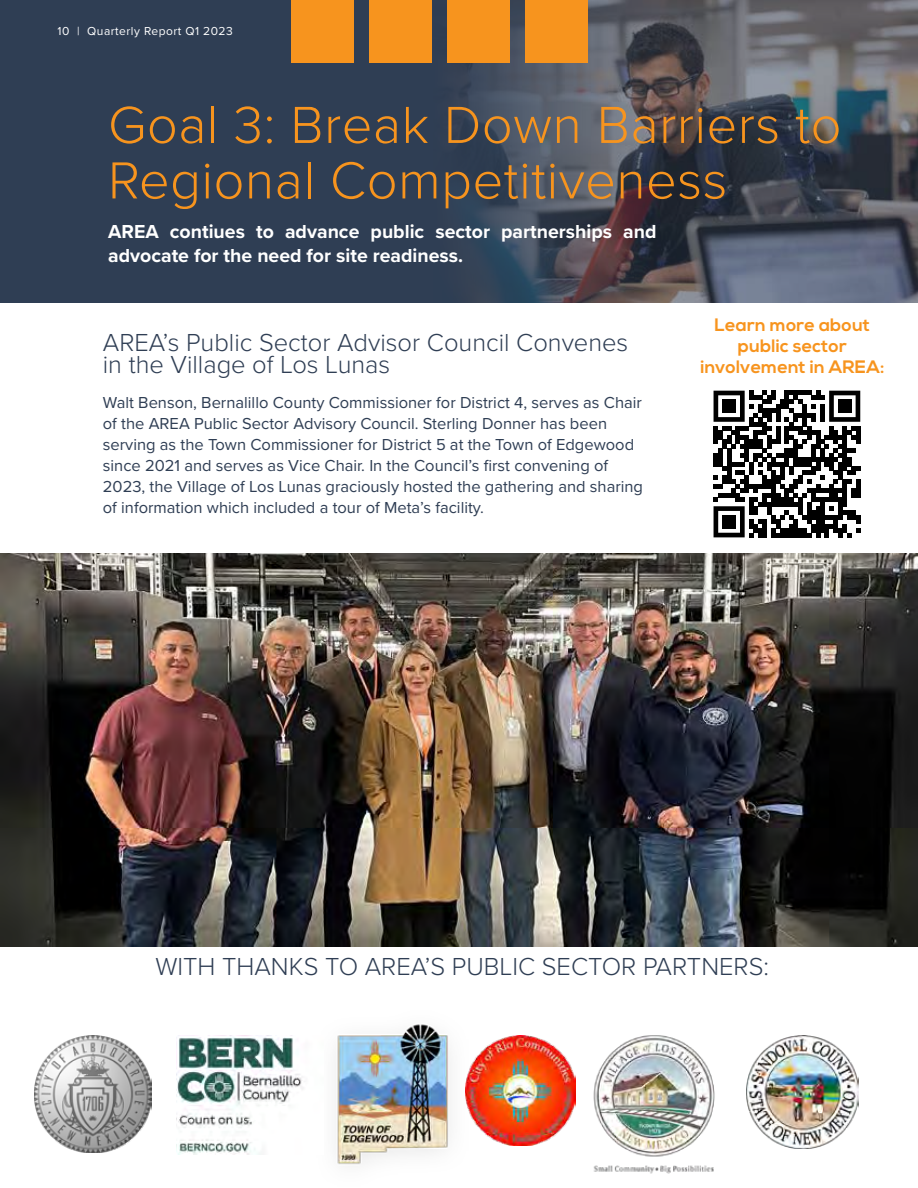
<style>
.page{position:relative;width:918px;height:1188px;background:#fff}
.page>*{position:absolute;margin:0;border:0;box-sizing:border-box;transform-origin:0 0}
.t1{font:300 54px/55.5px "Proxima Nova";letter-spacing:.01em;color:#f7941e}
.t2{font:300 25.5px/22.5px "Proxima Nova";color:#2f3e54}
.t3{font:700 19.5px/24px "Proxima Nova";color:#fff}
.t4{font:700 18px/21px "Nexa";letter-spacing:.01em;color:#f7941e;text-align:center}
.t5{font:16.5px/21px "Proxima Nova";color:#2f3e54}
.t6{font:12px "Proxima Nova";letter-spacing:.04em;color:#fff}
</style>
<div class="page">
<img style="left:0;top:554px;width:918px;height:392px">
<div style="left:0;top:0;width:918px;height:302px;background:#2f3e54"></div>
<img style="left:458px;top:0;width:460px;height:302px">
<div style="left:292px;top:0;width:62px;height:63px;background:#f7941e"></div>
<div style="left:369px;top:0;width:63px;height:63px;background:#f7941e"></div>
<div style="left:447px;top:0;width:63px;height:63px;background:#f7941e"></div>
<div style="left:525px;top:0;width:62px;height:63px;background:#f7941e"></div>
<svg style="left:714px;top:391px;width:146px;height:146px"></svg>
<div style="left:722px;top:400px;width:14px;height:13px;background:#000"></div>
<div style="left:838px;top:400px;width:13px;height:13px;background:#000"></div>
<div style="left:722px;top:515px;width:14px;height:14px;background:#000"></div>
<img style="left:35px;top:1036px;width:116px;height:117px">
<img style="left:747px;top:1036px;width:112px;height:113px">
<img style="left:469px;top:1036px;width:106px;height:109px">
<img style="left:575px;top:1035px;width:140px;height:139px">
<img style="left:337px;top:1024px;width:132px;height:141px">
<img style="left:176px;top:1037px;width:127px;height:117px">
<p class="t6" style="left:58px;top:22px;width:177px">10 | Quarterly Report Q1 2023</p>
<h1 class="t1" style="left:108px;top:94px;width:735px">Goal 3: Break Down Barriers to<br>Regional Competitiveness</h1>
<p class="t3" style="left:108px;top:219px;width:550px">AREA contiues to advance public sector partnerships and advocate for the need for site readiness.</p>
<h2 class="t2" style="left:103px;top:329px;width:527px">AREA’s Public Sector Advisor Council Convenes in the Village of Los Lunas</h2>
<p class="t5" style="left:103px;top:391px;width:542px">Walt Benson, Bernalillo County Commissioner for District 4, serves as Chair of the AREA Public Sector Advisory Council. Sterling Donner has been serving as the Town Commissioner for District 5 at the Town of Edgewood since 2021 and serves as Vice Chair. In the Council’s first convening of 2023, the Village of Los Lunas graciously hosted the gathering and sharing of information which included a tour of Meta’s facility.</p>
<p class="t4" style="left:700px;top:315px;width:185px">Learn more about public sector involvement in AREA:</p>
<h2 class="t2" style="left:155px;top:954px;width:615px">WITH THANKS TO AREA’S PUBLIC SECTOR PARTNERS:</h2>
</div>
